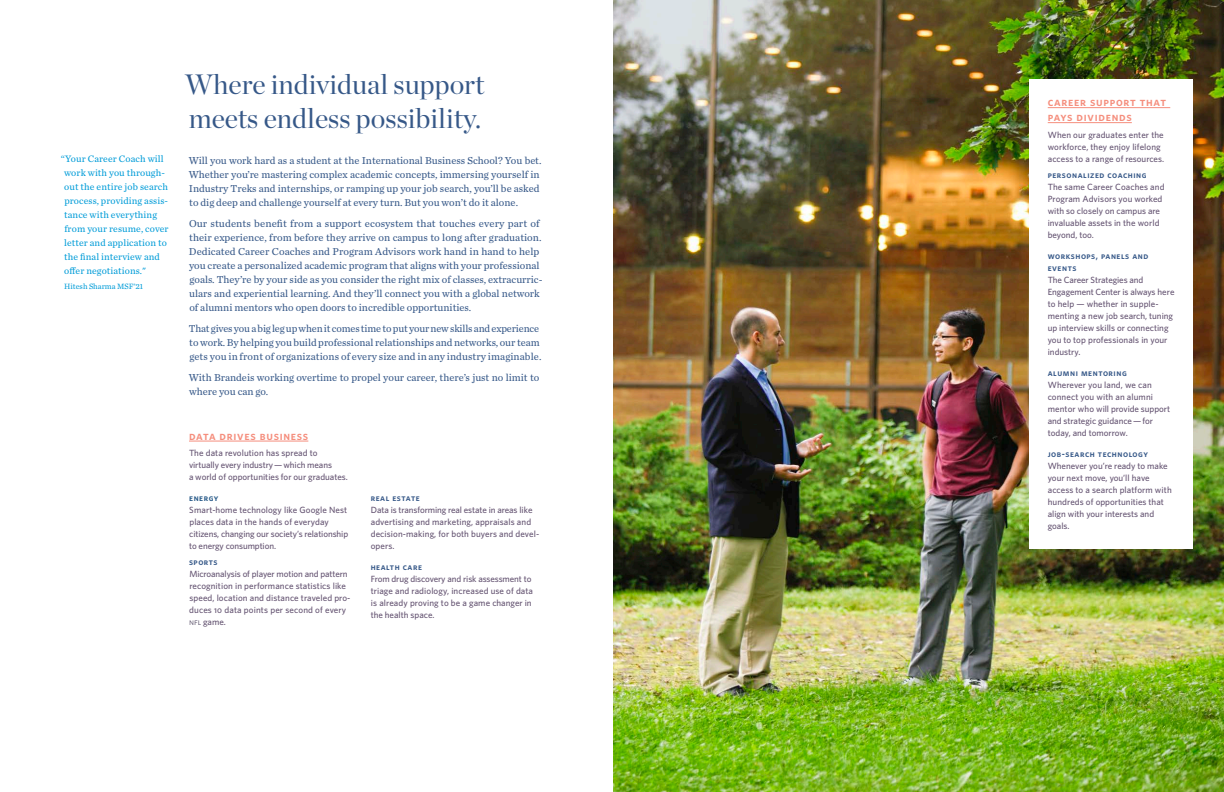
<style>
.page{position:relative;width:1224px;height:792px;background:#fff}
.page>*{position:absolute;margin:0;border:0;box-sizing:border-box;transform-origin:0 0}
.H1--Chronicle_SECTION_TITLES{font:28px/34px "Chronicle Display";color:#365888}
.sidebar_headers--whitney_underline{font:600 12px/15px "Whitney";letter-spacing:.06em;color:#f58e7d}
.text_for_H1--Chronicle_G2{font:10.5px/14px "Chronicle Text G2";color:#365888}
.quotes--cyan{font:9.8px/14px "Chronicle Text G2";letter-spacing:.01em;color:#009cd8}
.sidebar_text---Whitney{font:500 9px/12px "Whitney";color:#655472}
.sidebar_text---Whitney-2{font:600 9px/12px "Whitney";letter-spacing:.06em;color:#365888}
.sidebar_text---Whitney-3{font:600 9px "Whitney";letter-spacing:.06em;color:#265988}
.quoter--cyan{font:8px "Chronicle Text G2";color:#009cd8}
.s1{font-weight:400;color:#60576f}
</style>
<div class="page">
<img style="left:613px;top:0;width:611px;height:792px">
<div style="left:1030px;top:80px;width:163px;height:469px;background:#fff"></div>
<hr style="left:1048px;top:107px;width:122px;height:1px;background:#f58e7d">
<hr style="left:1048px;top:122px;width:84px;height:1px;background:#f58e7d">
<hr style="left:189px;top:441px;width:119px;height:1px;background:#f58e7d">
<p class="quotes--cyan" style="left:64px;top:152px;width:106px;text-indent:-3px">“Your Career Coach will work with you through&shy;out the entire job search process, providing assis&shy;tance with everything from your resume, cover letter and application to the final interview and offer negotiations."</p>
<p class="quoter--cyan" style="left:64px;top:280px;width:80px">Hitesh Sharma MSF’21</p>
<p class="H1--Chronicle_SECTION_TITLES" style="left:185px;top:66px;width:301px">Where individual support meets endless possibility.</p>
<p class="text_for_H1--Chronicle_G2" style="left:189px;top:153px;width:354px">Will you work hard as a student at the International Business School? You bet.<br>Whether you’re mastering complex academic concepts, immersing yourself in Industry Treks and internships, or ramping up your job search, you’ll be asked to dig deep and challenge yourself at every turn. But you won’t do it alone.</p>
<p class="text_for_H1--Chronicle_G2" style="left:189px;top:216px;width:355px">Our students benefit from a support ecosystem that touches every part of their experience, from before they arrive on campus to long after graduation.<br>Dedicated Career Coaches and Program Advisors work hand in hand to help you create a personalized academic program that aligns with your professional goals. They’re by your side as you consider the right mix of classes, extracurric&shy;ulars and experiential learning. And they’ll connect you with a global network of alumni mentors who open doors to incredible opportunities.</p>
<p class="text_for_H1--Chronicle_G2" style="left:189px;top:321px;width:354px">That gives you a big leg up when it comes time to put your new skills and experience to work. By helping you build professional relationships and networks, our team gets you in front of organizations of every size and in any industry imaginable.</p>
<p class="text_for_H1--Chronicle_G2" style="left:189px;top:370px;width:352px">With Brandeis working overtime to propel your career, there’s just no limit to where you can go.</p>
<p class="sidebar_headers--whitney_underline" style="left:189px;top:428px;width:121px">Data drives business</p>
<p class="sidebar_text---Whitney" style="left:189px;top:447px;width:160px">The data revolution has spread to virtually every industry — which means<br>a world of opportunities for our graduates.</p>
<p class="sidebar_text---Whitney-3" style="left:189px;top:491px;width:31px">Energy</p>
<p class="sidebar_text---Whitney" style="left:189px;top:503px;width:161px">Smart-home technology like Google Nest places data in the hands of everyday citizens, changing our society’s relationship to energy consumption.</p>
<p class="sidebar_text---Whitney-2" style="left:189px;top:556px;width:30px">Sports</p>
<p class="sidebar_text---Whitney" style="left:189px;top:568px;width:163px">Microanalysis of player motion and pattern recognition in performance statistics like speed, location and distance traveled pro&shy;duces 10 data points per second of every <span class="s1">NFL</span> game.</p>
<p class="sidebar_text---Whitney-2" style="left:371px;top:491px;width:51px">Real estate</p>
<p class="sidebar_text---Whitney" style="left:371px;top:503px;width:170px">Data is transforming real estate in areas like advertising and marketing, appraisals and decision-making, for both buyers and devel&shy;opers.</p>
<p class="sidebar_text---Whitney-2" style="left:371px;top:560px;width:53px">Health care</p>
<p class="sidebar_text---Whitney" style="left:371px;top:572px;width:164px">From drug discovery and risk assessment to triage and radiology, increased use of data is already proving to be a game changer in the health space.</p>
<p class="sidebar_headers--whitney_underline" style="left:1048px;top:95px;width:120px">Career support that pays dividends</p>
<p class="sidebar_text---Whitney" style="left:1048px;top:129px;width:118px">When our graduates enter the workforce, they enjoy lifelong access to a range of resources.</p>
<p class="sidebar_text---Whitney-2" style="left:1048px;top:169px;width:100px">Personalized coaching</p>
<p class="sidebar_text---Whitney" style="left:1048px;top:181px;width:118px">The same Career Coaches and<br>Program Advisors you worked with so closely on campus are invaluable assets in the world beyond, too.</p>
<p class="sidebar_text---Whitney-2" style="left:1048px;top:250px;width:102px">Workshops, panels and events</p>
<p class="sidebar_text---Whitney" style="left:1048px;top:274px;width:128px">The Career Strategies and<br>Engagement Center is always here to help — whether in supple&shy;menting a new job search, tuning up interview skills or connecting you to top professionals in your industry.</p>
<p class="sidebar_text---Whitney-2" style="left:1048px;top:367px;width:81px">Alumni mentoring</p>
<p class="sidebar_text---Whitney" style="left:1048px;top:379px;width:124px">Wherever you land, we can connect you with an alumni mentor who will provide support and strategic guidance — for today, and tomorrow.</p>
<p class="sidebar_text---Whitney-2" style="left:1048px;top:448px;width:102px">Job-search technology</p>
<p class="sidebar_text---Whitney" style="left:1048px;top:460px;width:125px">Whenever you’re ready to make your next move, you’ll have access to a search platform with hundreds of opportunities that align with your interests and goals.</p>
</div>
